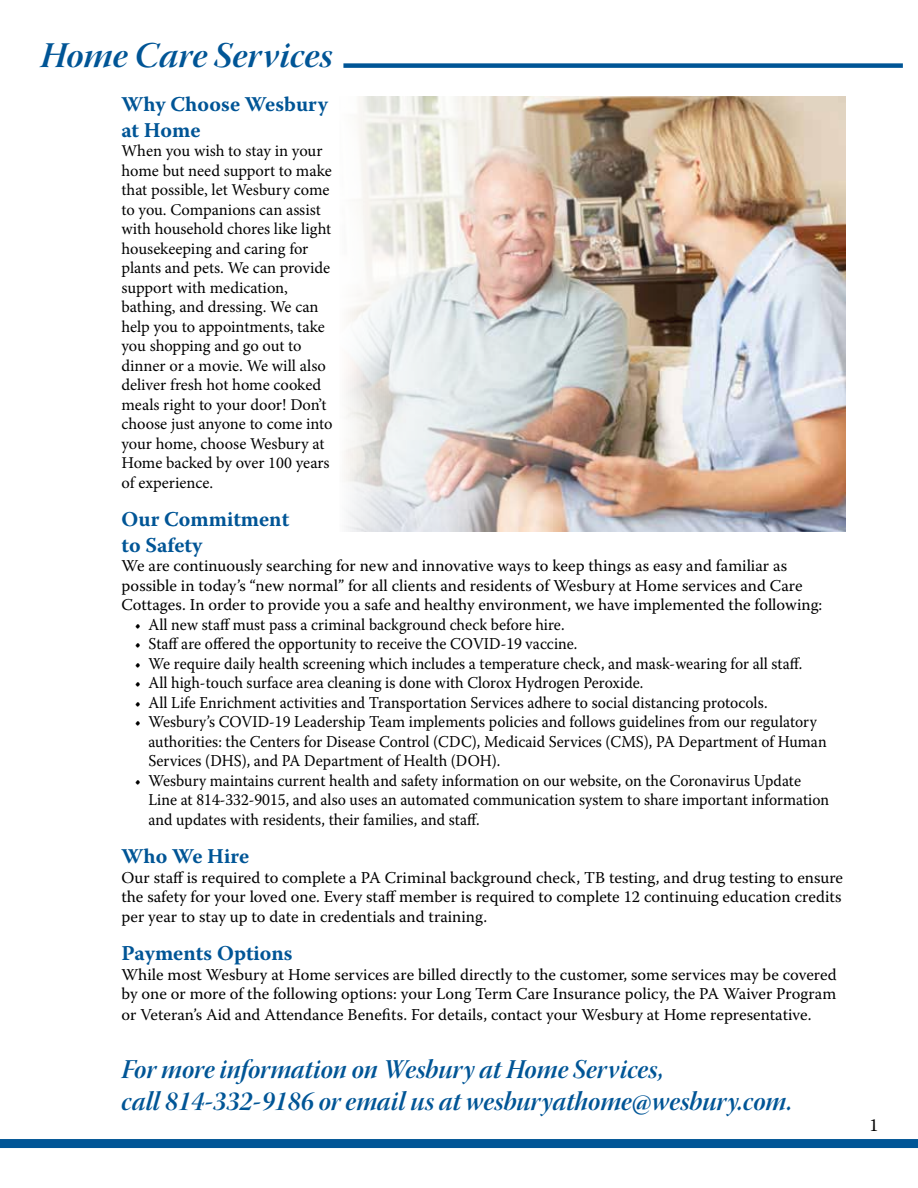
<style>
.page{position:relative;width:918px;height:1188px;background:#fff}
.page>*{position:absolute;margin:0;border:0;box-sizing:border-box;transform-origin:0 0}
.t1{font:36px "Warnock Pro Bold It Disp";letter-spacing:.005em;color:#005596}
.t2{font:27px/32.4px "Warnock Pro Bold It Disp";color:#005596;scale:.95 1}
.t3{font:700 21px/25.2px "Warnock Pro";color:#005596}
.t4{font:18px "Warnock Pro";color:#000}
.t5{font:16.5px/19.5px "Warnock Pro";color:#000;scale:.94 1}
.t6{font:16.5px/19.5px "Warnock Pro";color:#000}
.t7{font:16.5px/19.5px "Minion Pro";letter-spacing:-.005em;color:#000}
</style>
<div class="page">
<img style="left:344px;top:96px;width:502px;height:435px">
<div style="left:343px;top:63px;width:560px;height:5px;background:#005596"></div>
<div style="left:0;top:1139px;width:918px;height:9px;background:#005596"></div>
<h1 class="t1" style="left:40px;top:33px;width:294px">Home Care Services</h1>
<p class="t3" style="left:122px;top:92px;width:208px">Why Choose Wesbury at Home</p>
<p class="t7" style="left:122px;top:141px;width:213px">When you wish to stay in your home but need support to make that possible, let Wesbury come to you. Companions can assist with household chores like light housekeeping and caring for plants and pets. We can provide support with medication, bathing, and dressing. We can help you to appointments, take you shopping and go out to dinner or a movie. We will also deliver fresh hot home cooked meals right to your door! Don’t choose just anyone to come into your home, choose Wesbury at<br>Home backed by over 100 years of experience.</p>
<p class="t3" style="left:122px;top:507px;width:169px">Our Commitment to Safety</p>
<p class="t6" style="left:122px;top:556px;width:702px">We are continuously searching for new and innovative ways to keep things as easy and familiar as possible in today’s “new normal” for all clients and residents of Wesbury at Home services and Care<br>Cottages. In order to provide you a safe and healthy environment, we have implemented the following:</p>
<p class="t5" style="left:135px;top:614px;width:458px">• All new staff must pass a criminal background check before hire.</p>
<p class="t5" style="left:135px;top:634px;width:472px">• Staff are offered the opportunity to receive the COVID-19 vaccine.</p>
<p class="t5" style="left:135px;top:653px;width:712px">• We require daily health screening which includes a temperature check, and mask-wearing for all staff.</p>
<p class="t5" style="left:135px;top:673px;width:542px">• All high-touch surface area cleaning is done with Clorox Hydrogen Peroxide.</p>
<p class="t5" style="left:135px;top:692px;width:675px">• All Life Enrichment activities and Transportation Services adhere to social distancing protocols.</p>
<p class="t5" style="left:148px;top:712px;width:723px;text-indent:-13px">• Wesbury’s COVID-19 Leadership Team implements policies and follows guidelines from our regulatory authorities: the Centers for Disease Control (CDC), Medicaid Services (CMS), PA Department of Human<br>Services (DHS), and PA Department of Health (DOH).</p>
<p class="t5" style="left:148px;top:770px;width:726px;text-indent:-13px">• Wesbury maintains current health and safety information on our website, on the Coronavirus Update<br>Line at 814-332-9015, and also uses an automated communication system to share important information and updates with residents, their families, and staff.</p>
<p class="t3" style="left:122px;top:843px;width:129px">Who We Hire</p>
<p class="t6" style="left:122px;top:867px;width:723px;text-align:justify">Our staff is required to complete a PA Criminal background check, TB testing, and drug testing to ensure the safety for your loved one. Every staff member is required to complete 12 continuing education credits per year to stay up to date in credentials and training.</p>
<p class="t3" style="left:122px;top:941px;width:173px">Payments Options</p>
<p class="t6" style="left:122px;top:965px;width:717px">While most Wesbury at Home services are billed directly to the customer, some services may be covered by one or more of the following options: your Long Term Care Insurance policy, the PA Waiver Program</p>
<p class="t6" style="left:122px;top:1005px;width:692px">or Veteran’s Aid and Attendance Benefits. For details, contact your Wesbury at Home representative.</p>
<h2 class="t2" style="left:122px;top:1052px;width:708px">For more information on Wesbury at Home Services,<br>call 814-332-9186 or email us at wesburyathome@wesbury.com.</h2>
<p class="t4" style="left:869px;top:1115px;width:11px">1</p>
</div>
